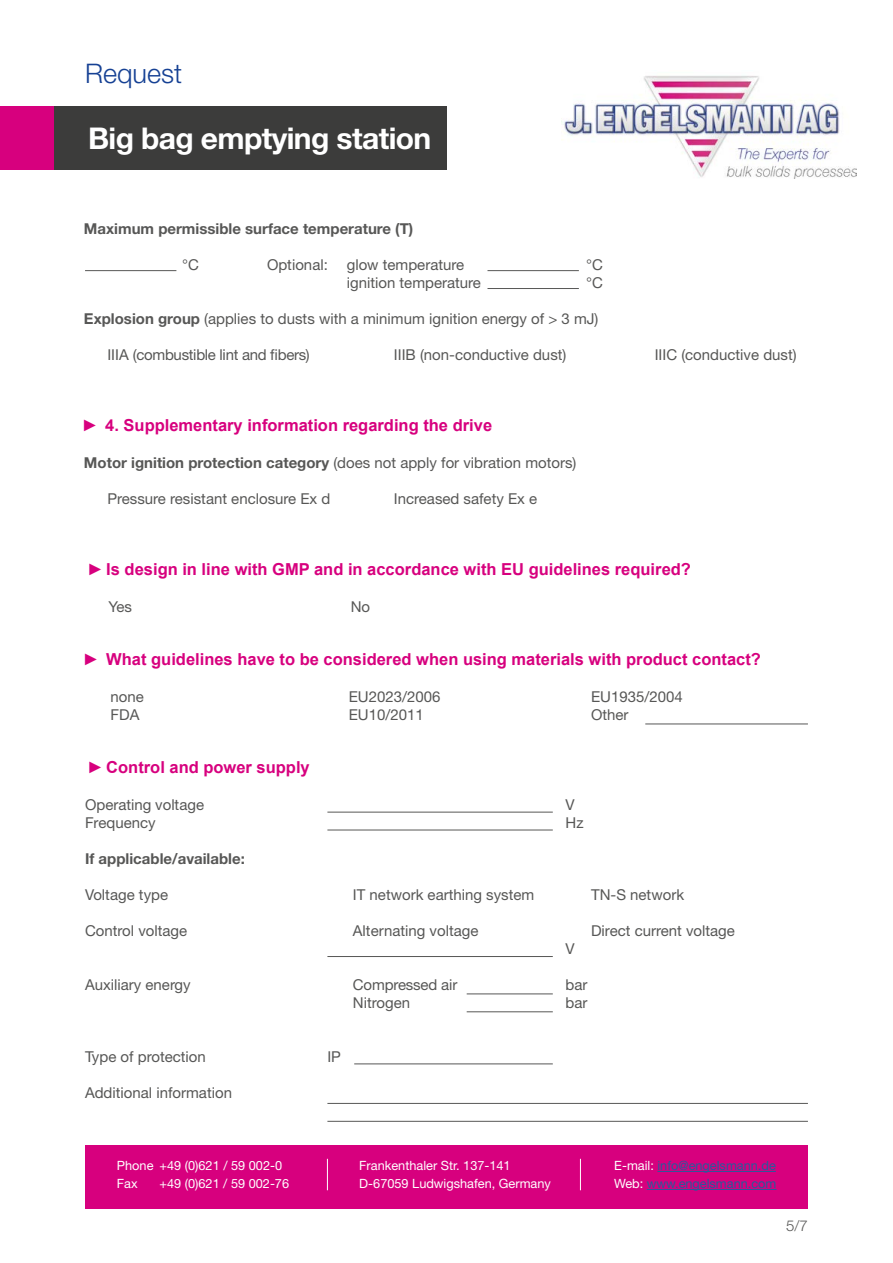
<style>
.page{position:relative;width:893px;height:1263px;background:#fff}
.page>*{position:absolute;margin:0;border:0;box-sizing:border-box;transform-origin:0 0}
.t1{font:700 30px "Helvetica Neue LT Std";letter-spacing:-.02em;color:#fff}
.t2{font:300 27px "Helvetica Neue LT Std";color:#164194}
.t3{font:700 16.5px "Arial";color:#d7007e}
.t4{font:15px/18px "Helvetica Neue LT Std";color:#575756}
.t5{font:700 15px "Helvetica Neue LT Std";color:#575756}
.t6{font:15px "Helvetica Neue LT Std";letter-spacing:-.02em;color:#575756}
.t7{font:300 15px "Helvetica Neue LT Std";color:#575756}
.t8{font:12.75px/18px "Helvetica Neue LT Std";color:#fff}
.t9{font:12.75px/18px "Helvetica Neue LT Std";color:#275b9b}
.s1{font-weight:700}
.s2{color:#fff}
</style>
<div class="page">
<div style="left:54px;top:106px;width:392px;height:64px;background:#3c3c3b"></div>
<div style="left:0;top:106px;width:54px;height:64px;background:#d7007e"></div>
<div style="left:85px;top:1145px;width:723px;height:64px;background:#d7007e"></div>
<hr style="left:327px;top:1159px;width:1px;height:31px;background:#fff">
<hr style="left:580px;top:1159px;width:1px;height:31px;background:#fff">
<hr style="left:657px;top:1171px;width:119px;height:1px;background:#275b9b">
<hr style="left:647px;top:1189px;width:129px;height:1px;background:#275b9b">
<img style="left:561px;top:75px;width:296px;height:104px">
<hr style="left:327px;top:812px;width:226px;height:1px;background:#575756">
<hr style="left:327px;top:830px;width:226px;height:1px;background:#575756">
<hr style="left:327px;top:956px;width:226px;height:1px;background:#575756">
<hr style="left:467px;top:993px;width:86px;height:1px;background:#575756">
<hr style="left:467px;top:1011px;width:86px;height:1px;background:#575756">
<hr style="left:354px;top:1063px;width:199px;height:1px;background:#575756">
<hr style="left:327px;top:1103px;width:481px;height:1px;background:#575756">
<hr style="left:327px;top:1121px;width:481px;height:1px;background:#575756">
<hr style="left:645px;top:723px;width:163px;height:1px;background:#575756">
<hr style="left:487px;top:270px;width:92px;height:1px;background:#575756">
<hr style="left:487px;top:288px;width:92px;height:1px;background:#575756">
<hr style="left:85px;top:270px;width:91px;height:1px;background:#575756">
<h2 class="t2" style="left:85px;top:57px;width:99px">Request</h2>
<h1 class="t1" style="left:88px;top:120px;width:345px">Big bag emptying station</h1>
<p class="t5" style="left:84px;top:219px;width:331px">Maximum permissible surface temperature (T)</p>
<p class="t4" style="left:182px;top:255px;width:18px">°C</p>
<p class="t4" style="left:347px;top:255px;width:136px">glow temperature ignition temperature</p>
<p class="t4" style="left:267px;top:255px;width:62px">Optional:</p>
<p class="t4" style="left:586px;top:255px;width:18px">°C °C</p>
<p class="t4" style="left:84px;top:309px;width:516px"><span class="s1">Explosion group</span> (applies to dusts with a minimum ignition energy of &gt; 3 mJ)</p>
<p class="t6" style="left:107px;top:346px;width:204px">IIIA (combustible lint and fibers)</p>
<p class="t4" style="left:394px;top:345px;width:174px">IIIB (non-conductive dust)</p>
<p class="t4" style="left:655px;top:345px;width:143px">IIIC (conductive dust)</p>
<p class="t3" style="left:82px;top:413px;width:412px">► 4. Supplementary information regarding the drive</p>
<p class="t4" style="left:84px;top:453px;width:494px"><span class="s1">Motor ignition protection category</span> (does not apply for vibration motors)</p>
<p class="t4" style="left:107px;top:489px;width:225px">Pressure resistant enclosure Ex d</p>
<p class="t4" style="left:394px;top:489px;width:145px">Increased safety Ex e</p>
<p class="t3" style="left:87px;top:557px;width:605px">► Is design in line with GMP and in accordance with EU guidelines required?</p>
<p class="t4" style="left:108px;top:597px;width:25px">Yes</p>
<p class="t4" style="left:351px;top:597px;width:21px">No</p>
<p class="t3" style="left:83px;top:647px;width:679px">► What guidelines have to be considered when using materials with product contact?</p>
<p class="t4" style="left:111px;top:687px;width:35px">none<br>FDA</p>
<p class="t4" style="left:349px;top:687px;width:93px">EU2023/2006</p>
<p class="t4" style="left:591px;top:687px;width:93px">EU1935/2004</p>
<p class="t4" style="left:349px;top:705px;width:77px">EU10/2011</p>
<p class="t4" style="left:591px;top:705px;width:39px">Other</p>
<p class="t3" style="left:87px;top:755px;width:224px">► Control and power supply</p>
<p class="t4" style="left:85px;top:795px;width:121px">Operating voltage<br>Frequency</p>
<p class="t5" style="left:85px;top:849px;width:161px">If applicable/available:</p>
<p class="t4" style="left:85px;top:885px;width:85px">Voltage type</p>
<p class="t4" style="left:85px;top:921px;width:104px">Control voltage</p>
<p class="t4" style="left:85px;top:975px;width:107px">Auxiliary energy</p>
<p class="t4" style="left:85px;top:1047px;width:122px">Type of protection</p>
<p class="t4" style="left:85px;top:1083px;width:148px">Additional information</p>
<p class="t4" style="left:353px;top:885px;width:183px">IT network earthing system</p>
<p class="t4" style="left:353px;top:921px;width:127px">Alternating voltage</p>
<p class="t4" style="left:353px;top:975px;width:106px">Compressed air</p>
<p class="t4" style="left:353px;top:993px;width:59px">Nitrogen</p>
<p class="t4" style="left:327px;top:1047px;width:15px">IP</p>
<p class="t4" style="left:566px;top:795px;width:20px">V<br>Hz</p>
<p class="t4" style="left:566px;top:939px;width:11px">V</p>
<p class="t4" style="left:591px;top:885px;width:95px">TN-S network</p>
<p class="t4" style="left:591px;top:921px;width:145px">Direct current voltage</p>
<p class="t4" style="left:566px;top:975px;width:23px">bar</p>
<p class="t4" style="left:566px;top:993px;width:23px">bar</p>
<p class="t8" style="left:117px;top:1156px;width:167px">Phone +49 (0)621 / 59 002-0<br>Fax</p>
<p class="t8" style="left:159px;top:1174px;width:131px">+49 (0)621 / 59 002-76</p>
<p class="t8" style="left:359px;top:1156px;width:193px">Frankenthaler Str. 137-141<br>D-67059 Ludwigshafen, Germany</p>
<p class="t9" style="left:614px;top:1156px;width:164px"><span class="s2">E-mail:</span> info@engelsmann.de<br><span class="s2">Web:</span> www.engelsmann.com</p>
<p class="t7" style="left:786px;top:1217px;width:23px">5/7</p>
</div>
